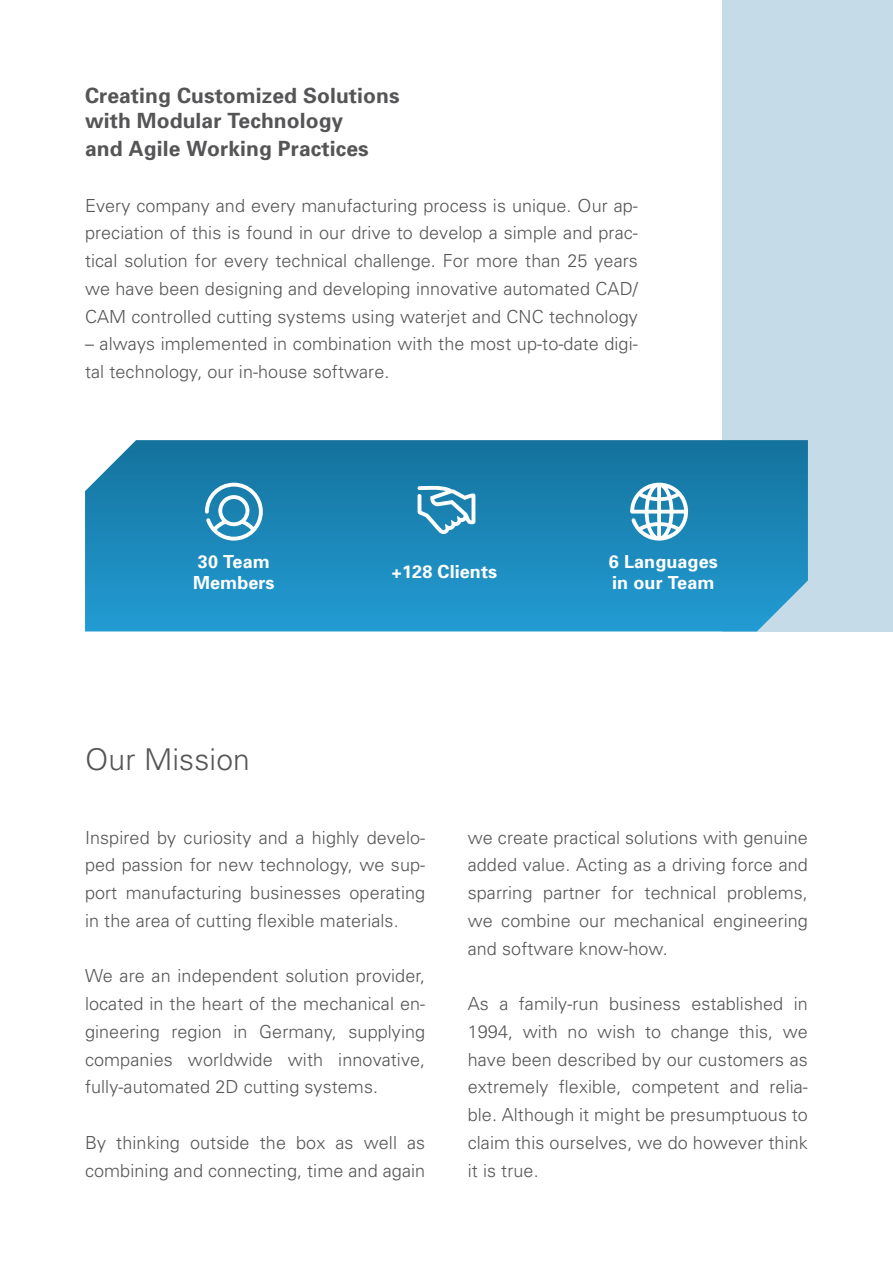
<style>
.page{position:relative;width:893px;height:1263px;background:#fff}
.page>*{position:absolute;margin:0;border:0;box-sizing:border-box;transform-origin:0 0}
.t1{font:300 30px "Univers";letter-spacing:.005em;color:#555557}
.t2{font:700 21px/25.2px "Univers";letter-spacing:.005em;color:#555557}
.t3{font:300 18px/27.8px "Univers";letter-spacing:.005em;color:#555557;text-align:justify}
.t4{font:700 18px/21px "Univers";letter-spacing:.005em;color:#fff}
</style>
<div class="page">
<div style="left:723px;top:0;width:170px;height:631px;background:#c5dce8"></div>
<svg style="left:85px;top:440px;width:723px;height:191px;background:#1f89b9"></svg>
<svg style="left:630px;top:483px;width:58px;height:58px"></svg>
<svg style="left:418px;top:486px;width:57px;height:48px"></svg>
<svg style="left:205px;top:483px;width:58px;height:58px"></svg>
<p class="t2" style="left:85px;top:83px;width:316px">Creating Customized Solutions with Modular Technology</p>
<p class="t2" style="left:85px;top:136px;width:285px">and Agile Working Practices</p>
<p class="t3" style="left:85px;top:191px;width:554px">Every company and every manufacturing process is unique. Our ap&shy;preciation of this is found in our drive to develop a simple and prac&shy;tical solution for every technical challenge. For more than 25 years we have been designing and developing innovative automated CAD/ CAM controlled cutting systems using waterjet and CNC technology</p>
<p class="t3" style="left:85px;top:330px;width:554px">– always implemented in combination with the most up-to-date digi&shy;tal technology, our in-house software.</p>
<p class="t4" style="left:193px;top:551px;width:83px">30 Team<br>Members</p>
<p class="t4" style="left:392px;top:561px;width:107px">+128 Clients</p>
<p class="t4" style="left:609px;top:551px;width:110px">6 Languages in our Team</p>
<h1 class="t1" style="left:85px;top:741px;width:166px">Our Mission</h1>
<p class="t3" style="left:85px;top:823px;width:342px">Inspired by curiosity and a highly develo&shy;ped passion for new technology, we sup&shy;port manufacturing businesses operating in the area of cutting flexible materials.</p>
<p class="t3" style="left:85px;top:962px;width:342px">We are an independent solution provider, located in the heart of the mechanical en&shy;gineering region in Germany, supplying companies worldwide with innovative, fully-automated 2D cutting systems.</p>
<p class="t3" style="left:85px;top:1128px;width:342px">By thinking outside the box as well as combining and connecting, time and again</p>
<p class="t3" style="left:468px;top:823px;width:342px">we create practical solutions with genuine added value. Acting as a driving force and sparring partner for technical problems, we combine our mechanical engineering and software know-how.</p>
<p class="t3" style="left:468px;top:990px;width:342px">As a family-run business established in 1994, with no wish to change this, we have been described by our customers as extremely flexible, competent and relia&shy;ble. Although it might be presumptuous to claim this ourselves, we do however think it is true.</p>
</div>
